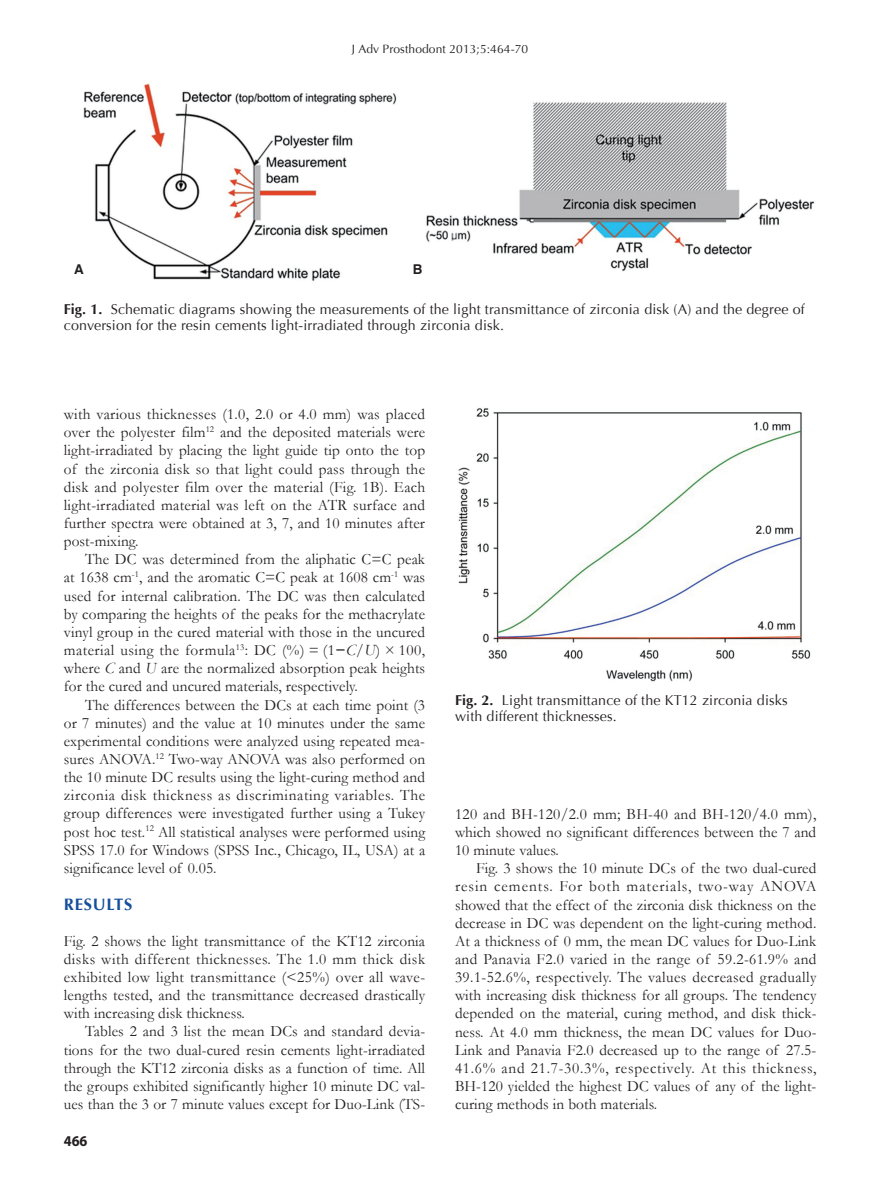
<style>
.page{position:relative;width:893px;height:1191px;background:#fff}
.page>*{position:absolute;margin:0;border:0;box-sizing:border-box;transform-origin:0 0}
.t1{font:700 16.5px "Optima";letter-spacing:.05em;color:#154e9b}
.t2{font:15.75px/18.1px "Garamond";letter-spacing:.01em;color:#231f20;text-align:justify}
.t3{font:700 15px "Myriad Pro";color:#231f20;scale:.95 1}
.t4{font:14.25px/15.8px "Optima";letter-spacing:.01em;color:#231f20}
.t5{font:700 13.5px "Helvetica";color:#231f20}
.t6{font:12px "Optima";letter-spacing:.01em;color:#231f20}
.s1{font-weight:700}
.s2{font-style:italic}
</style>
<div class="page">
<img style="left:83px;top:83px;width:732px;height:198px">
<div style="left:66px;top:256px;width:26px;height:25px;background:#fff"></div>
<div style="left:405px;top:256px;width:25px;height:25px;background:#fff"></div>
<img style="left:458px;top:408px;width:353px;height:274px">
<p class="t6" style="left:352px;top:42px;width:178px">J Adv Prosthodont 2013;5:464-70</p>
<p class="t5" style="left:74px;top:261px;width:11px">A</p>
<p class="t5" style="left:413px;top:261px;width:11px">B</p>
<p class="t4" style="left:64px;top:301px;width:742px"><span class="s1">Fig. 1.</span> Schematic diagrams showing the measurements of the light transmittance of zirconia disk (A) and the degree of conversion for the resin cements light-irradiated through zirconia disk.</p>
<p class="t2" style="left:64px;top:404px;width:363px">with various thicknesses (1.0, 2.0 or 4.0 mm) was placed over the polyester film<sup>12</sup> and the deposited materials were light-irradiated by placing the light guide tip onto the top of the zirconia disk so that light could pass through the disk and polyester film over the material (Fig. 1B). Each light-irradiated material was left on the ATR surface and further spectra were obtained at 3, 7, and 10 minutes after post-mixing.</p>
<p class="t2" style="left:64px;top:550px;width:363px;text-indent:21px">The DC was determined from the aliphatic C=C peak at 1638 cm<sup>-1</sup>, and the aromatic C=C peak at 1608 cm<sup>-1</sup> was used for internal calibration. The DC was then calculated by comparing the heights of the peaks for the methacrylate vinyl group in the cured material with those in the uncured material using the formula<sup>13</sup>: DC (%) = (1<span class="s1">−</span><span class="s2">C/U</span>) × 100, where <span class="s2">C</span> and <span class="s2">U</span> are the normalized absorption peak heights for the cured and uncured materials, respectively.</p>
<p class="t2" style="left:64px;top:695px;width:363px;text-indent:21px">The differences between the DCs at each time point (3 or 7 minutes) and the value at 10 minutes under the same experimental conditions were analyzed using repeated mea&shy;sures ANOVA.<sup>12</sup> Two-way ANOVA was also performed on the 10 minute DC results using the light-curing method and zirconia disk thickness as discriminating variables. The group differences were investigated further using a Tukey post hoc test.<sup>12</sup> All statistical analyses were performed using SPSS 17.0 for Windows (SPSS Inc., Chicago, IL, USA) at a significance level of 0.05.</p>
<p class="t1" style="left:64px;top:895px;width:70px">RESULTS</p>
<p class="t2" style="left:64px;top:931px;width:363px">Fig. 2 shows the light transmittance of the KT12 zirconia disks with different thicknesses. The 1.0 mm thick disk exhibited low light transmittance (&lt;25%) over all wave&shy;lengths tested, and the transmittance decreased drastically with increasing disk thickness.</p>
<p class="t2" style="left:64px;top:1022px;width:363px;text-indent:21px">Tables 2 and 3 list the mean DCs and standard devia&shy;tions for the two dual-cured resin cements light-irradiated through the KT12 zirconia disks as a function of time. All the groups exhibited significantly higher 10 minute DC val&shy;ues than the 3 or 7 minute values except for Duo-Link (TS-</p>
<p class="t3" style="left:64px;top:1131px;width:26px">466</p>
<p class="t4" style="left:455px;top:693px;width:334px"><span class="s1">Fig. 2.</span> Light transmittance of the KT12 zirconia disks with different thicknesses.</p>
<p class="t2" style="left:455px;top:804px;width:363px">120 and BH-120/2.0 mm; BH-40 and BH-120/4.0 mm), which showed no significant differences between the 7 and 10 minute values.</p>
<p class="t2" style="left:455px;top:859px;width:363px;text-indent:21px">Fig. 3 shows the 10 minute DCs of the two dual-cured resin cements. For both materials, two-way ANOVA showed that the effect of the zirconia disk thickness on the decrease in DC was dependent on the light-curing method.<br>At a thickness of 0 mm, the mean DC values for Duo-Link and Panavia F2.0 varied in the range of 59.2-61.9% and 39.1-52.6%, respectively. The values decreased gradually with increasing disk thickness for all groups. The tendency depended on the material, curing method, and disk thick&shy;ness. At 4.0 mm thickness, the mean DC values for Duo-Link and Panavia F2.0 decreased up to the range of 27.5- 41.6% and 21.7-30.3%, respectively. At this thickness, BH-120 yielded the highest DC values of any of the light&shy;curing methods in both materials.</p>
</div>
